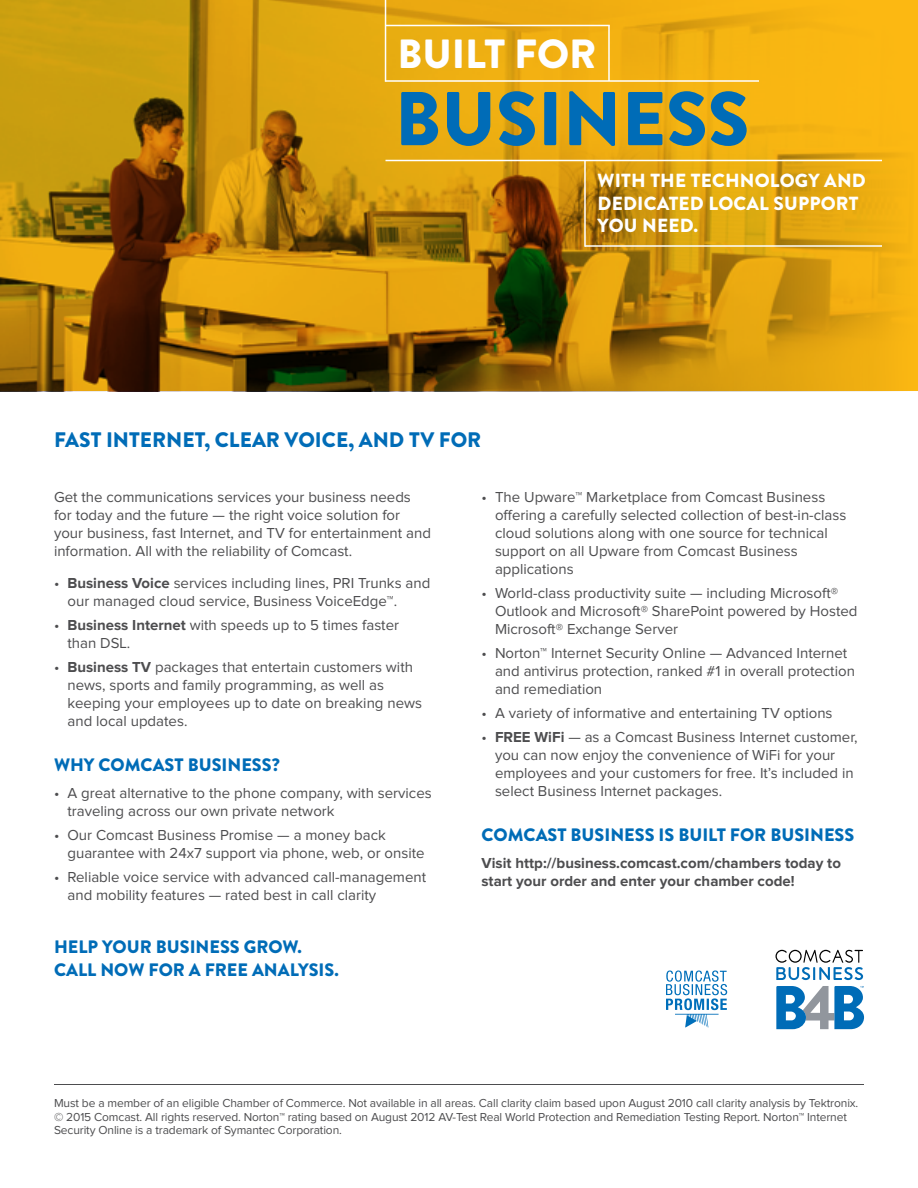
<style>
.page{position:relative;width:918px;height:1188px;background:#fff}
.page>*{position:absolute;margin:0;border:0;box-sizing:border-box;transform-origin:0 0}
.t1{font:900 76.05px "Brandon Grotesque";color:#006cb7}
.t2{font:900 40.65px "Brandon Grotesque";color:#fff}
.t3{font:900 21px "Brandon Grotesque";color:#006cb7}
.t4{font:900 19.05px/22.8px "Brandon Grotesque";letter-spacing:.01em;color:#fff}
.t5{font:900 18px/22.5px "Brandon Grotesque";color:#006cb7}
.t6{font:15px/18px "Proxima Nova";color:#4d4d4f}
.t7{font:700 15px/18px "Proxima Nova";color:#4d4d4f}
.t8{font:12px/13.5px "Proxima Nova";letter-spacing:-.01em;color:#4d4d4f}
.s1{font-weight:700}
</style>
<div class="page">
<svg style="left:0;top:0;width:918px;height:392px;background:#c48d0e"></svg>
<svg style="left:776px;top:950px;width:87px;height:30px"></svg>
<svg style="left:776px;top:986px;width:88px;height:43px"></svg>
<svg style="left:666px;top:970px;width:61px;height:57px"></svg>
<hr style="left:385px;top:0;width:1px;height:82px;background:#fff">
<hr style="left:386px;top:25px;width:224px;height:1px;background:#fff">
<hr style="left:608px;top:26px;width:2px;height:55px;background:#fff">
<hr style="left:386px;top:80px;width:373px;height:2px;background:#fff">
<hr style="left:386px;top:160px;width:496px;height:1px;background:#fff">
<hr style="left:585px;top:245px;width:297px;height:2px;background:#fff">
<hr style="left:584px;top:160px;width:2px;height:87px;background:#fff">
<hr style="left:54px;top:1084px;width:810px;height:1px;background:#4d4d4f">
<h2 class="t2" style="left:397px;top:25px;width:201px">BUILT FOR</h2>
<h1 class="t1" style="left:395px;top:65px;width:356px">BUSINESS</h1>
<h3 class="t3" style="left:54px;top:425px;width:429px">FAST INTERNET, CLEAR VOICE, AND TV FOR</h3>
<p class="t4" style="left:598px;top:169px;width:270px">WITH THE TECHNOLOGY AND<br>DEDICATED LOCAL SUPPORT<br>YOU NEED.</p>
<p class="t6" style="left:54px;top:489px;width:379px">Get the communications services your business needs for today and the future — the right voice solution for your business, fast Internet, and TV for entertainment and information. All with the reliability of Comcast.</p>
<p class="t6" style="left:68px;top:574px;width:364px;text-indent:-14px">• <span class="s1">Business Voice</span> services including lines, PRI Trunks and our managed cloud service, Business VoiceEdge™.</p>
<p class="t6" style="left:68px;top:616px;width:333px;text-indent:-14px">• <span class="s1">Business Internet</span> with speeds up to 5 times faster than DSL.</p>
<p class="t6" style="left:68px;top:658px;width:356px;text-indent:-14px">• <span class="s1">Business TV</span> packages that entertain customers with news, sports and family programming, as well as keeping your employees up to date on breaking news and local updates.</p>
<p class="t5" style="left:54px;top:754px;width:227px">WHY COMCAST BUSINESS?</p>
<p class="t6" style="left:68px;top:784px;width:366px;text-indent:-14px">• A great alternative to the phone company, with services traveling across our own private network</p>
<p class="t6" style="left:68px;top:826px;width:359px;text-indent:-14px">• Our Comcast Business Promise — a money back guarantee with 24x7 support via phone, web, or onsite</p>
<p class="t6" style="left:68px;top:868px;width:360px;text-indent:-14px">• Reliable voice service with advanced call-management and mobility features — rated best in call clarity</p>
<p class="t5" style="left:54px;top:936px;width:286px">HELP YOUR BUSINESS GROW.<br>CALL NOW FOR A FREE ANALYSIS.</p>
<p class="t6" style="left:495px;top:489px;width:353px;text-indent:-14px">• The Upware™ Marketplace from Comcast Business offering a carefully selected collection of best-in-class cloud solutions along with one source for technical support on all Upware from Comcast Business applications</p>
<p class="t6" style="left:495px;top:585px;width:364px;text-indent:-14px">• World-class productivity suite — including Microsoft®<br>Outlook and Microsoft® SharePoint powered by Hosted<br>Microsoft® Exchange Server</p>
<p class="t6" style="left:495px;top:645px;width:361px;text-indent:-14px">• Norton™ Internet Security Online — Advanced Internet and antivirus protection, ranked #1 in overall protection and remediation</p>
<p class="t6" style="left:482px;top:705px;width:353px">• A variety of informative and entertaining TV options</p>
<p class="t6" style="left:495px;top:729px;width:364px;text-indent:-14px">• <span class="s1">FREE WiFi</span> — as a Comcast Business Internet customer, you can now enjoy the convenience of WiFi for your employees and your customers for free. It’s included in select Business Internet packages.</p>
<p class="t5" style="left:482px;top:824px;width:374px">COMCAST BUSINESS IS BUILT FOR BUSINESS</p>
<p class="t7" style="left:482px;top:855px;width:361px">Visit http://business.comcast.com/chambers today to start your order and enter your chamber code!</p>
<p class="t8" style="left:54px;top:1097px;width:806px">Must be a member of an eligible Chamber of Commerce. Not available in all areas. Call clarity claim based upon August 2010 call clarity analysis by Tektronix. © 2015 Comcast. All rights reserved. Norton™ rating based on August 2012 AV-Test Real World Protection and Remediation Testing Report. Norton™ Internet<br>Security Online is a trademark of Symantec Corporation.</p>
</div>
